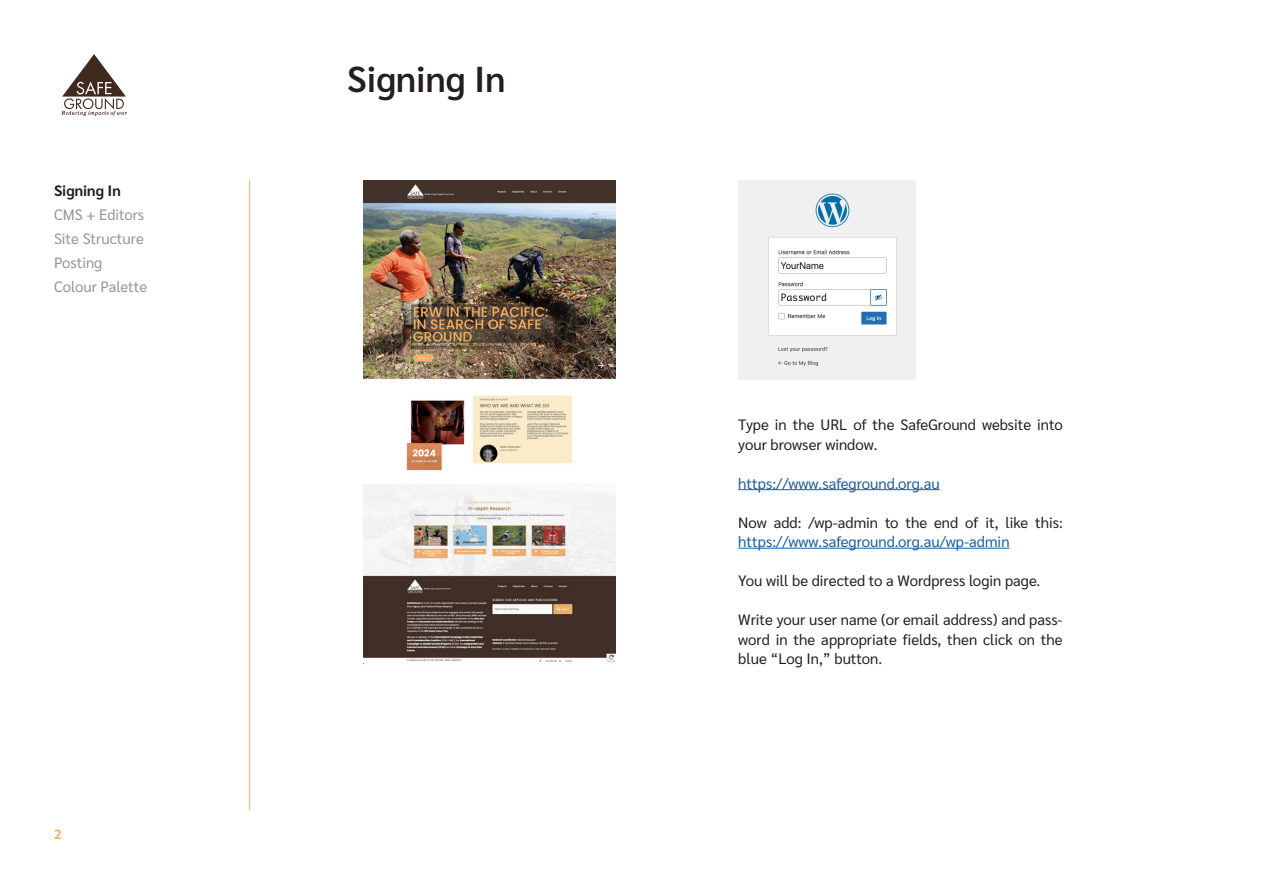
<style>
.page{position:relative;width:1263px;height:893px;background:#fff}
.page>*{position:absolute;margin:0;border:0;box-sizing:border-box;transform-origin:0 0}
.t1{font:600 36px "Sarabun";color:#231f20}
.t2{font:15px/19.5px "Sarabun";color:#231f20}
.t3{font:15px "Sarabun";color:#939598}
.t4{font:15px "Sarabun";color:#175d9e}
.t5{font:700 15px "Sarabun";color:#231f20}
.t6{font:700 13.5px "Sarabun";color:#f7ad5f}
.s1{color:#175d9e}
</style>
<div class="page">
<svg style="left:61px;top:54px;width:66px;height:62px"></svg>
<hr style="left:249px;top:180px;width:1px;height:630px;background:#f7ad5f">
<img style="left:363px;top:180px;width:253px;height:485px">
<hr style="left:738px;top:489px;width:202px;height:1px;background:#175d9e">
<hr style="left:738px;top:548px;width:271px;height:1px;background:#175d9e">
<img style="left:739px;top:180px;width:177px;height:199px">
<p class="t5" style="left:54px;top:182px;width:68px">Signing In</p>
<p class="t3" style="left:54px;top:206px;width:92px">CMS + Editors</p>
<p class="t3" style="left:54px;top:230px;width:91px">Site Structure</p>
<p class="t3" style="left:54px;top:254px;width:50px">Posting</p>
<p class="t3" style="left:54px;top:278px;width:95px">Colour Palette</p>
<h1 class="t1" style="left:347px;top:59px;width:160px">Signing In</h1>
<p class="t6" style="left:54px;top:826px;width:9px">2</p>
<p class="t2" style="left:738px;top:415px;width:326px">Type in the URL of the SafeGround website into your browser window.</p>
<p class="t4" style="left:738px;top:475px;width:203px">https://www.safeground.org.au</p>
<p class="t2" style="left:738px;top:513px;width:326px">Now add: /wp-admin to the end of it, like this: <span class="s1">https://www.safeground.org.au/wp-admin</span></p>
<p class="t2" style="left:738px;top:571px;width:303px">You will be directed to a Wordpress login page.</p>
<p class="t2" style="left:738px;top:610px;width:326px;text-align:justify">Write your user name (or email address) and pass&shy;word in the appropriate fields, then click on the blue “Log In,” button.</p>
</div>
